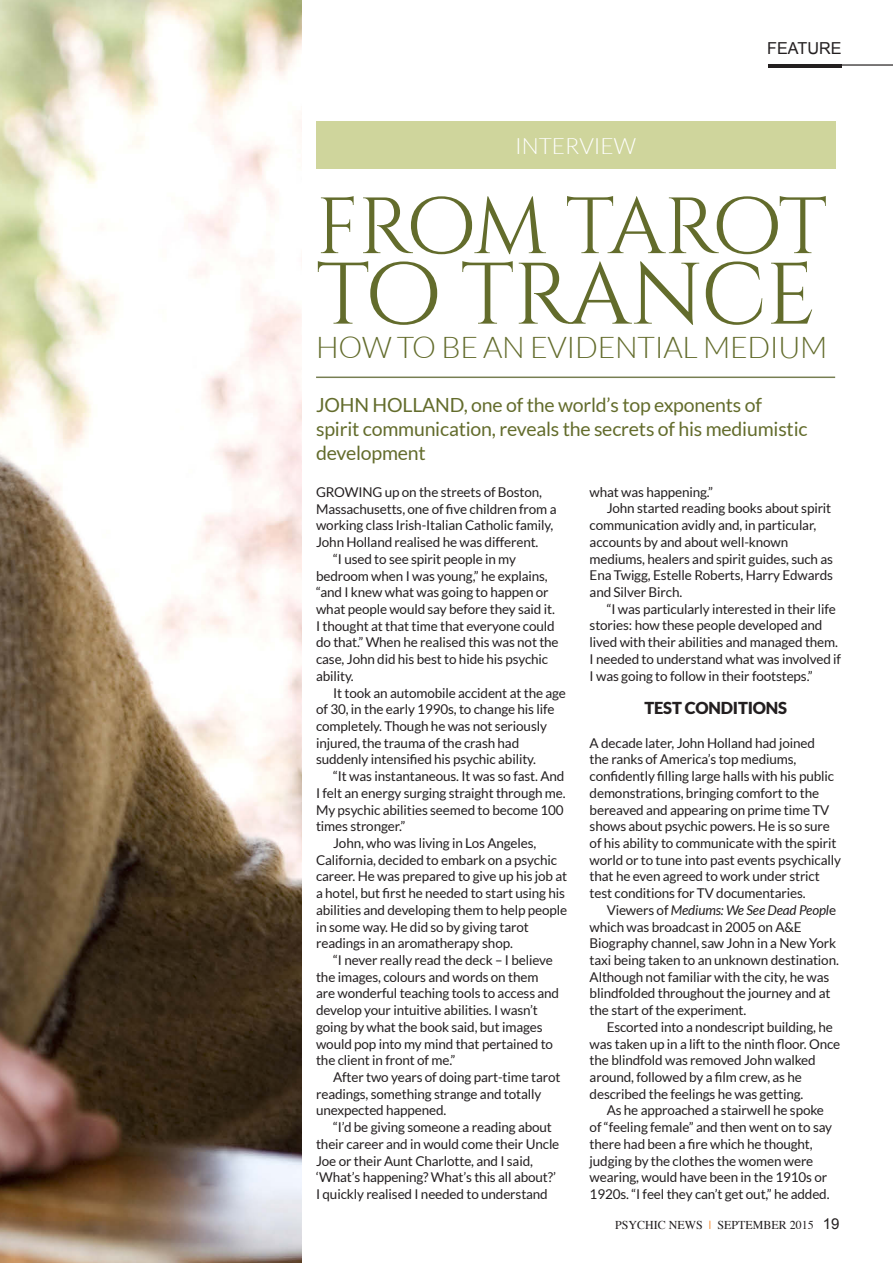
<style>
.page{position:relative;width:893px;height:1263px;background:#fff}
.page>*{position:absolute;margin:0;border:0;box-sizing:border-box;transform-origin:0 0}
.Default{font:87px "Cinzel Decorative";letter-spacing:-.02em;color:#636c2c}
.Default-2{font:79.5px "Cinzel Decorative";letter-spacing:-.035em;color:#636c2c}
.Default-3{font:300 30px "Lato";letter-spacing:-.01em;color:#636c2c}
.t1{font:300 22.5px "Lato";color:#fff}
.Default-4{font:19.5px/24px "Lato";letter-spacing:-.01em;color:#636c2c}
.Default-5{font:900 16.5px "Lato";letter-spacing:-.01em;color:#231f20}
.t2{font:16.5px "Arial";color:#231f20}
.Default-6{font:13.5px/16.6px "Lato";letter-spacing:-.01em;color:#231f20}
.t3{font:12px "Times";color:#231f20}
.s1{font-style:italic}
.s2{color:#f58220}
.s3{font-family:"Arial";font-size:15px}
</style>
<div class="page">
<hr style="left:768px;top:64px;width:125px;height:2px;background:#231f20">
<hr style="left:768px;top:64px;width:74px;height:4px;background:#231f20">
<img style="left:0;top:0;width:302px;height:1263px">
<div style="left:316px;top:122px;width:519px;height:47px;background:#cfd59c"></div>
<hr style="left:316px;top:376px;width:519px;height:2px;background:#777f52">
<p class="t1" style="left:515px;top:134px;width:123px">INTERVIEW</p>
<p class="t2" style="left:767px;top:37px;width:76px">FEATURE</p>
<p class="Default-2" style="left:316px;top:178px;width:513px">FROM TAROT</p>
<p class="Default" style="left:316px;top:241px;width:501px">TO TRANCE</p>
<p class="Default-3" style="left:316px;top:331px;width:513px">HOW TO BE AN EVIDENTIAL MEDIUM</p>
<p class="Default-4" style="left:316px;top:393px;width:493px">JOHN HOLLAND, one of the world’s top exponents of spirit communication, reveals the secrets of his mediumistic development</p>
<p class="Default-6" style="left:316px;top:484px;width:242px">GROWING up on the streets of Boston, Massachusetts, one of five children from a working class Irish-Italian Catholic family, John Holland realised he was different.</p>
<p class="Default-6" style="left:316px;top:550px;width:244px;text-indent:17px">“I used to see spirit people in my bedroom when I was young,” he explains, “and I knew what was going to happen or what people would say before they said it.<br>I thought at that time that everyone could do that.” When he realised this was not the case, John did his best to hide his psychic ability.</p>
<p class="Default-6" style="left:316px;top:684px;width:251px;text-indent:17px">It took an automobile accident at the age of 30, in the early 1990s, to change his life completely. Though he was not seriously injured, the trauma of the crash had suddenly intensified his psychic ability.</p>
<p class="Default-6" style="left:316px;top:768px;width:251px;text-indent:17px">“It was instantaneous. It was so fast. And I felt an energy surging straight through me.<br>My psychic abilities seemed to become 100 times stronger.”</p>
<p class="Default-6" style="left:316px;top:835px;width:253px;text-indent:17px">John, who was living in Los Angeles, California, decided to embark on a psychic career. He was prepared to give up his job at a hotel, but first he needed to start using his abilities and developing them to help people in some way. He did so by giving tarot readings in an aromatherapy shop.</p>
<p class="Default-6" style="left:316px;top:952px;width:245px;text-indent:17px">“I never really read the deck – I believe the images, colours and words on them are wonderful teaching tools to access and develop your intuitive abilities. I wasn’t going by what the book said, but images would pop into my mind that pertained to the client in front of me.”</p>
<p class="Default-6" style="left:316px;top:1069px;width:246px;text-indent:17px">After two years of doing part-time tarot readings, something strange and totally unexpected happened.</p>
<p class="Default-6" style="left:316px;top:1119px;width:245px;text-indent:17px">“I’d be giving someone a reading about their career and in would come their Uncle Joe or their Aunt Charlotte, and I said, ‘What’s happening? What’s this all about?’ I quickly realised I needed to understand</p>
<p class="Default-6" style="left:590px;top:483px;width:125px">what was happening.”</p>
<p class="Default-6" style="left:590px;top:500px;width:245px;text-indent:17px">John started reading books about spirit communication avidly and, in particular, accounts by and about well-known mediums, healers and spirit guides, such as Ena Twigg, Estelle Roberts, Harry Edwards and Silver Birch.</p>
<p class="Default-6" style="left:590px;top:600px;width:253px;text-indent:17px">“I was particularly interested in their life stories: how these people developed and lived with their abilities and managed them.<br>I needed to understand what was involved if I was going to follow in their footsteps.”</p>
<p class="Default-5" style="left:644px;top:699px;width:144px">TEST CONDITIONS</p>
<p class="Default-6" style="left:590px;top:734px;width:253px">A decade later, John Holland had joined<br>the ranks of America’s top mediums, confidently filling large halls with his public demonstrations, bringing comfort to the bereaved and appearing on prime time TV shows about psychic powers. He is so sure of his ability to communicate with the spirit world or to tune into past events psychically that he even agreed to work under strict test conditions for TV documentaries.</p>
<p class="Default-6" style="left:590px;top:901px;width:251px;text-indent:17px">Viewers of <span class="s1">Mediums: We See Dead Peopl</span>e which was broadcast in 2005 on A&amp;E Biography channel, saw John in a New York taxi being taken to an unknown destination.<br>Although not familiar with the city, he was blindfolded throughout the journey and at the start of the experiment.</p>
<p class="Default-6" style="left:590px;top:1018px;width:252px;text-indent:17px">Escorted into a nondescript building, he was taken up in a lift to the ninth floor. Once the blindfold was removed John walked around, followed by a film crew, as he described the feelings he was getting.</p>
<p class="Default-6" style="left:590px;top:1102px;width:244px;text-indent:17px">As he approached a stairwell he spoke of “feeling female” and then went on to say there had been a fire which he thought, judging by the clothes the women were wearing, would have been in the 1910s or 1920s. “I feel they can’t get out,” he added.</p>
<p class="t3" style="left:615px;top:1213px;width:226px">PSYCHIC NEWS <span class="s2">|</span> SEPTEMBER 2015 <span class="s3">19</span></p>
</div>
